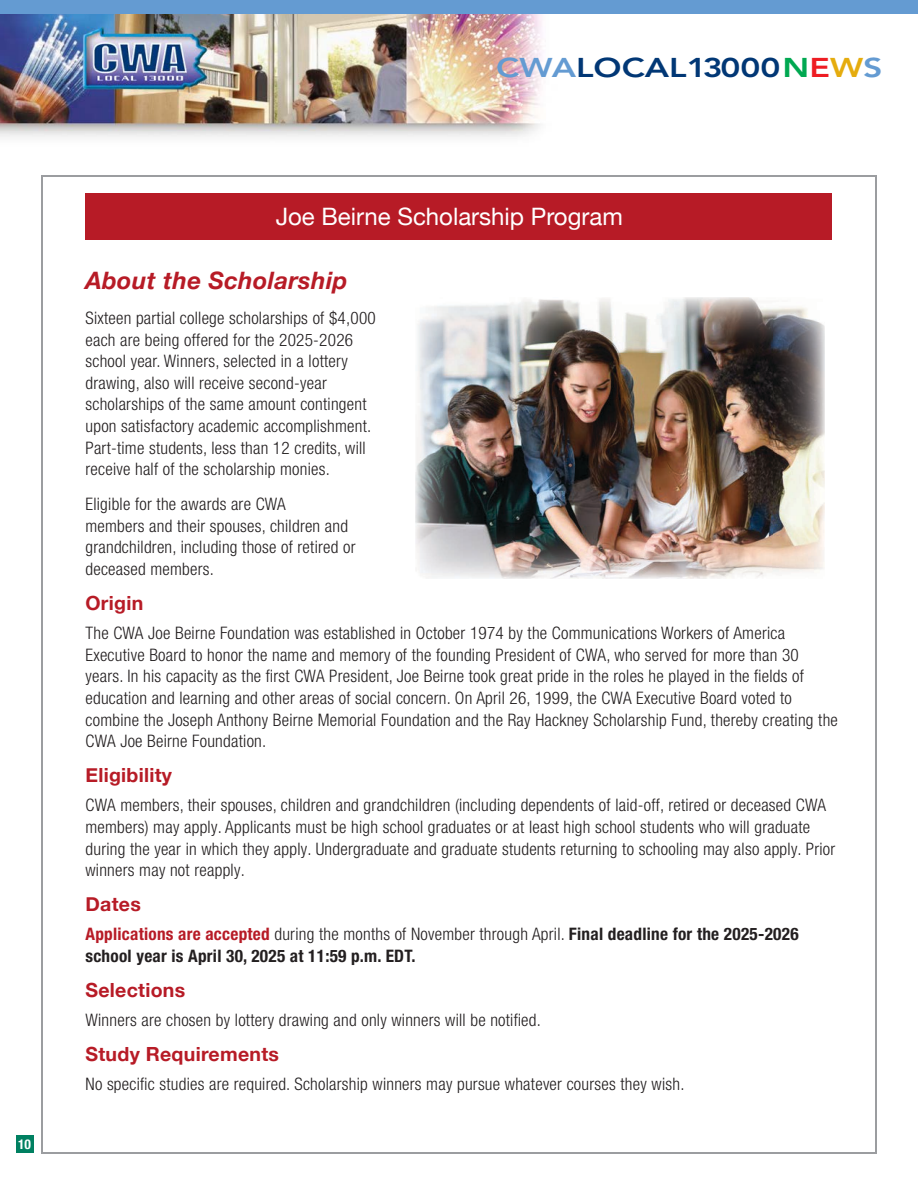
<style>
.page{position:relative;width:918px;height:1188px;background:#fff}
.page>*{position:absolute;margin:0;border:0;box-sizing:border-box;transform-origin:0 0}
.t1{font:800 27px "Avenir LT Std";color:#013775;scale:1.25 1}
.t2{font:24px "Helvetica Neue";color:#fff}
.t3{font:italic 700 24px "Helvetica Neue";letter-spacing:.015em;color:#b71b26}
.t4{font:700 19.5px "Helvetica Neue";letter-spacing:.015em;color:#b71b26}
.t5{font:300 condensed 17.25px/21.6px "Helvetica Neue LT Pro";letter-spacing:.015em;color:#231f20}
.t6{font:700 condensed 17.25px/21.6px "Helvetica Neue LT Pro";letter-spacing:.015em;color:#231f20}
.t7{font:700 condensed 13.5px "Helvetica Neue LT Pro";color:#fff}
.s1{color:#649bd2}
.s2{color:#00a851}
.s3{color:#ee1d23}
.s4{color:#e5ac0e}
.s5{color:#b71b26}
.s6{font-weight:300}
</style>
<div class="page">
<div style="left:16px;top:1135px;width:18px;height:18px;background:#008061"></div>
<img style="left:416px;top:297px;width:409px;height:282px">
<hr style="left:41px;top:1152px;width:836px;height:1px;background:#9b9da0">
<hr style="left:875px;top:176px;width:1px;height:977px;background:#9b9da0">
<hr style="left:41px;top:176px;width:1px;height:977px;background:#9b9da0">
<hr style="left:42px;top:176px;width:834px;height:1px;background:#9b9da0">
<div style="left:86px;top:194px;width:746px;height:46px;background:#b71b26"></div>
<img style="left:0;top:14px;width:542px;height:124px">
<div style="left:0;top:0;width:918px;height:14px;background:#649bd2"></div>
<p class="t7" style="left:18px;top:1136px;width:14px">10</p>
<h1 class="t1" style="left:496px;top:52px;width:310px"><span class="s1">CWA</span>LOCAL13000<span class="s2">N</span><span class="s3">E</span><span class="s4">W</span><span class="s1">S</span></h1>
<h2 class="t2" style="left:276px;top:199px;width:349px">Joe Beirne Scholarship Program</h2>
<h2 class="t3" style="left:86px;top:262px;width:263px">About the Scholarship</h2>
<p class="t5" style="left:86px;top:307px;width:292px">Sixteen partial college scholarships of $4,000 each are being offered for the 2025-2026 school year. Winners, selected in a lottery drawing, also will receive second-year scholarships of the same amount contingent upon satisfactory academic accomplishment.<br>Part-time students, less than 12 credits, will receive half of the scholarship monies.</p>
<p class="t5" style="left:86px;top:493px;width:271px">Eligible for the awards are CWA<br>members and their spouses, children and grandchildren, including those of retired or deceased members.</p>
<p class="t4" style="left:86px;top:588px;width:59px">Origin</p>
<p class="t5" style="left:86px;top:622px;width:754px">The CWA Joe Beirne Foundation was established in October 1974 by the Communications Workers of America Executive Board to honor the name and memory of the founding President of CWA, who served for more than 30 years. In his capacity as the first CWA President, Joe Beirne took great pride in the roles he played in the fields of education and learning and other areas of social concern. On April 26, 1999, the CWA Executive Board voted to combine the Joseph Anthony Beirne Memorial Foundation and the Ray Hackney Scholarship Fund, thereby creating the CWA Joe Beirne Foundation.</p>
<p class="t4" style="left:86px;top:760px;width:88px">Eligibility</p>
<p class="t5" style="left:86px;top:795px;width:751px">CWA members, their spouses, children and grandchildren (including dependents of laid-off, retired or deceased CWA members) may apply. Applicants must be high school graduates or at least high school students who will graduate during the year in which they apply. Undergraduate and graduate students returning to schooling may also apply. Prior winners may not reapply.</p>
<p class="t4" style="left:86px;top:889px;width:57px">Dates</p>
<p class="t6" style="left:86px;top:924px;width:715px"><span class="s5">Applications are accepted</span> <span class="s6">during the months of November through April.</span> Final deadline for the 2025-2026 school year is April 30, 2025 at 11:59 p.m. EDT.</p>
<p class="t4" style="left:86px;top:975px;width:101px">Selections</p>
<p class="t5" style="left:86px;top:1009px;width:457px">Winners are chosen by lottery drawing and only winners will be notified.</p>
<p class="t4" style="left:86px;top:1039px;width:195px">Study Requirements</p>
<p class="t5" style="left:86px;top:1074px;width:600px">No specific studies are required. Scholarship winners may pursue whatever courses they wish.</p>
</div>
